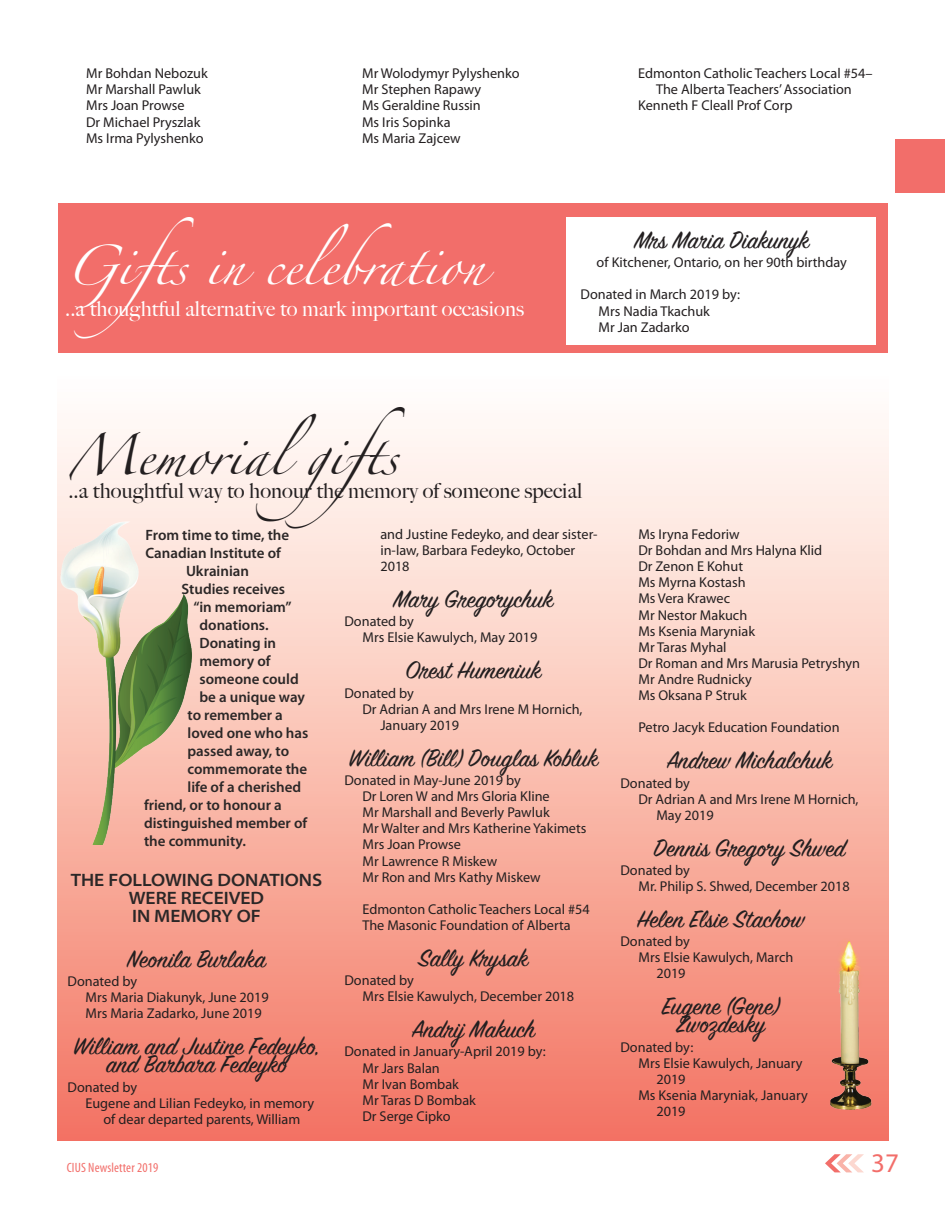
<style>
.page{position:relative;width:945px;height:1215px;background:#fff}
.page>*{position:absolute;margin:0;border:0;box-sizing:border-box;transform-origin:0 0}
.NL-Memorial_gifts-ti{font:36px "Zapfino";letter-spacing:.005em;color:#fff}
.NL-Memorial_gifts-ti-2{font:36px "Zapfino";letter-spacing:.005em;color:#231f20}
.NL-Memorial_gifts-In{font:27px "Sign Painter House Script";color:#231f20}
.t1{font:27px "Myriad Pro";color:#f26e6a}
.NL-Memorial_gifts-ti-3{font:500 21px "Big Caslon";letter-spacing:.005em;color:#231f20}
.NL-Memorial_gifts-ti-4{font:500 21px "Big Caslon";letter-spacing:.005em;color:#fff}
.NL-Main-Subtitle_2{font:600 semi-expanded 18px/18px "Myriad Pro";color:#2b2727;text-align:center}
.NL-Introduction_text{font:600 15px "Myriad Pro";color:#2b2727}
.NL-Memorial_gifts-Do{font:14.25px/16.2px "Myriad Pro";color:#231f20}
.NL-Donor_s_list{font:14.25px/16.2px "Myriad Pro";color:#231f20;text-align:center}
.NL-Memorial_gifts-Ge{font:14.25px "Myriad Pro";color:#231f20}
.t2{font:condensed 13.5px "Myriad Pro";letter-spacing:.01em;color:#f26e6a}
</style>
<div class="page">
<svg style="left:825px;top:1154px;width:39px;height:18px"></svg>
<div style="left:896px;top:140px;width:49px;height:54px;background:#f26e6a"></div>
<div style="left:58px;top:203px;width:830px;height:149px;background:#f26e6a"></div>
<div style="left:57px;top:363px;width:831px;height:778px;background:linear-gradient(to bottom,#fff,#f37662)"></div>
<img style="left:821px;top:928px;width:54px;height:193px">
<img style="left:57px;top:515px;width:144px;height:330px">
<div style="left:566px;top:217px;width:309px;height:127px;background:#fff"></div>
<p class="NL-Donor_s_list" style="left:86px;top:66px;width:123px">Mr Bohdan Nebozuk</p>
<p class="NL-Donor_s_list" style="left:86px;top:82px;width:116px">Mr Marshall Pawluk</p>
<p class="NL-Donor_s_list" style="left:86px;top:98px;width:100px">Mrs Joan Prowse</p>
<p class="NL-Donor_s_list" style="left:86px;top:114px;width:116px">Dr Michael Pryszlak</p>
<p class="NL-Donor_s_list" style="left:86px;top:130px;width:119px">Ms Irma Pylyshenko</p>
<p class="NL-Donor_s_list" style="left:362px;top:66px;width:159px">Mr Wolodymyr Pylyshenko</p>
<p class="NL-Donor_s_list" style="left:362px;top:82px;width:121px">Mr Stephen Rapawy</p>
<p class="NL-Donor_s_list" style="left:362px;top:98px;width:120px">Ms Geraldine Russin</p>
<p class="NL-Donor_s_list" style="left:362px;top:114px;width:90px">Ms Iris Sopinka</p>
<p class="NL-Donor_s_list" style="left:362px;top:130px;width:100px">Ms Maria Zajcew</p>
<p class="NL-Memorial_gifts-ti" style="left:65px;top:251px;width:421px">Gifts in celebration</p>
<p class="NL-Memorial_gifts-ti-4" style="left:65px;top:291px;width:460px">..a thoughtful alternative to mark important occasions</p>
<p class="NL-Donor_s_list" style="left:638px;top:66px;width:236px">Edmonton Catholic Teachers Local #54–<br>The Alberta Teachers’ Association</p>
<p class="NL-Donor_s_list" style="left:638px;top:98px;width:156px">Kenneth F Cleall Prof Corp</p>
<p class="NL-Memorial_gifts-In" style="left:634px;top:223px;width:176px">Mrs Maria Diakunyk</p>
<p class="NL-Memorial_gifts-Ge" style="left:597px;top:255px;width:252px">of Kitchener, Ontario, on her 90th birthday</p>
<p class="NL-Memorial_gifts-Ge" style="left:580px;top:287px;width:161px">Donated in March 2019 by:</p>
<p class="NL-Memorial_gifts-Do" style="left:598px;top:303px;width:113px">Mrs Nadia Tkachuk</p>
<p class="NL-Memorial_gifts-Do" style="left:598px;top:319px;width:93px">Mr Jan Zadarko</p>
<p class="NL-Memorial_gifts-ti-2" style="left:68px;top:441px;width:397px">Memorialgifts</p>
<p class="NL-Memorial_gifts-ti-3" style="left:68px;top:473px;width:516px">..a thoughtful way to honour the memory of someone special</p>
<p class="NL-Memorial_gifts-Do" style="left:380px;top:526px;width:219px">and Justine Fedeyko, and dear sister&shy;in-law, Barbara Fedeyko, October<br>2018</p>
<p class="NL-Memorial_gifts-In" style="left:394px;top:583px;width:161px">Mary Gregorychuk</p>
<p class="NL-Memorial_gifts-Ge" style="left:344px;top:614px;width:71px">Donated by</p>
<p class="NL-Memorial_gifts-Do" style="left:362px;top:630px;width:176px">Mrs Elsie Kawulych, May 2019</p>
<p class="NL-Memorial_gifts-In" style="left:406px;top:654px;width:137px">Orest Humeniuk</p>
<p class="NL-Memorial_gifts-Ge" style="left:344px;top:685px;width:71px">Donated by</p>
<p class="NL-Memorial_gifts-Do" style="left:380px;top:701px;width:204px;text-indent:-18px">Dr Adrian A and Mrs Irene M Hornich,<br>January 2019</p>
<p class="NL-Memorial_gifts-In" style="left:349px;top:741px;width:251px">William (Bill) Douglas Kobluk</p>
<p class="NL-Memorial_gifts-Ge" style="left:344px;top:772px;width:178px">Donated in May-June 2019 by</p>
<p class="NL-Memorial_gifts-Do" style="left:362px;top:789px;width:189px">Dr Loren W and Mrs Gloria Kline</p>
<p class="NL-Memorial_gifts-Do" style="left:362px;top:805px;width:189px">Mr Marshall and Beverly Pawluk</p>
<p class="NL-Memorial_gifts-Do" style="left:362px;top:821px;width:226px">Mr Walter and Mrs Katherine Yakimets</p>
<p class="NL-Memorial_gifts-Do" style="left:362px;top:837px;width:100px">Mrs Joan Prowse</p>
<p class="NL-Memorial_gifts-Do" style="left:362px;top:853px;width:136px">Mr Lawrence R Miskew</p>
<p class="NL-Memorial_gifts-Do" style="left:362px;top:869px;width:180px">Mr Ron and Mrs Kathy Miskew</p>
<p class="NL-Memorial_gifts-Do" style="left:362px;top:901px;width:229px">Edmonton Catholic Teachers Local #54</p>
<p class="NL-Memorial_gifts-Do" style="left:362px;top:918px;width:210px">The Masonic Foundation of Alberta</p>
<p class="NL-Memorial_gifts-In" style="left:419px;top:942px;width:111px">Sally Krysak</p>
<p class="NL-Memorial_gifts-Ge" style="left:344px;top:973px;width:71px">Donated by</p>
<p class="NL-Memorial_gifts-Do" style="left:362px;top:989px;width:213px">Mrs Elsie Kawulych, December 2018</p>
<p class="NL-Memorial_gifts-In" style="left:412px;top:1013px;width:125px">Andrij Makuch</p>
<p class="NL-Memorial_gifts-Ge" style="left:344px;top:1044px;width:203px">Donated in January-April 2019 by:</p>
<p class="NL-Memorial_gifts-Do" style="left:362px;top:1060px;width:79px">Mr Jars Balan</p>
<p class="NL-Memorial_gifts-Do" style="left:362px;top:1076px;width:98px">Mr Ivan Bombak</p>
<p class="NL-Memorial_gifts-Do" style="left:362px;top:1092px;width:115px">Mr Taras D Bombak</p>
<p class="NL-Memorial_gifts-Do" style="left:362px;top:1108px;width:90px">Dr Serge Cipko</p>
<p class="NL-Introduction_text" style="left:146px;top:526px;width:145px">From time to time, the</p>
<p class="NL-Introduction_text" style="left:146px;top:544px;width:137px">Canadian Institute of</p>
<p class="NL-Introduction_text" style="left:186px;top:562px;width:65px">Ukrainian</p>
<p class="NL-Introduction_text" style="left:182px;top:580px;width:105px">Studies receives</p>
<p class="NL-Introduction_text" style="left:194px;top:598px;width:100px">“in memoriam”</p>
<p class="NL-Introduction_text" style="left:200px;top:616px;width:71px">donations.</p>
<p class="NL-Introduction_text" style="left:200px;top:634px;width:78px">Donating in</p>
<p class="NL-Introduction_text" style="left:200px;top:652px;width:73px">memory of</p>
<p class="NL-Introduction_text" style="left:200px;top:670px;width:101px">someone could</p>
<p class="NL-Introduction_text" style="left:200px;top:688px;width:107px">be a unique way</p>
<p class="NL-Introduction_text" style="left:188px;top:706px;width:97px">to remember a</p>
<p class="NL-Introduction_text" style="left:188px;top:724px;width:122px">loved one who has</p>
<p class="NL-Introduction_text" style="left:188px;top:742px;width:103px">passed away, to</p>
<p class="NL-Introduction_text" style="left:188px;top:760px;width:121px">commemorate the</p>
<p class="NL-Introduction_text" style="left:188px;top:778px;width:115px">life of a cherished</p>
<p class="NL-Introduction_text" style="left:144px;top:796px;width:139px">friend, or to honour a</p>
<p class="NL-Introduction_text" style="left:144px;top:814px;width:165px">distinguished member of</p>
<p class="NL-Introduction_text" style="left:144px;top:832px;width:103px">the community.</p>
<p class="NL-Main-Subtitle_2" style="left:71px;top:870px;width:253px">THE FOLLOWING DONATIONS<br>WERE RECEIVED<br>IN MEMORY OF</p>
<p class="NL-Memorial_gifts-In" style="left:127px;top:942px;width:140px">Neonila Burlaka</p>
<p class="NL-Memorial_gifts-Ge" style="left:68px;top:974px;width:71px">Donated by</p>
<p class="NL-Memorial_gifts-Do" style="left:86px;top:990px;width:185px">Mrs Maria Diakunyk, June 2019</p>
<p class="NL-Memorial_gifts-Do" style="left:86px;top:1006px;width:178px">Mrs Maria Zadarko, June 2019</p>
<p class="NL-Memorial_gifts-In" style="left:73px;top:1030px;width:248px">William and Justine Fedeyko,</p>
<p class="NL-Memorial_gifts-In" style="left:106px;top:1048px;width:182px">and Barbara Fedeyko</p>
<p class="NL-Memorial_gifts-Ge" style="left:68px;top:1079px;width:71px">Donated by</p>
<p class="NL-Memorial_gifts-Do" style="left:86px;top:1095px;width:230px;text-align:center">Eugene and Lilian Fedeyko, in memory of dear departed parents, William</p>
<p class="NL-Memorial_gifts-Do" style="left:638px;top:526px;width:103px">Ms Iryna Fedoriw</p>
<p class="NL-Memorial_gifts-Do" style="left:638px;top:543px;width:185px">Dr Bohdan and Mrs Halyna Klid</p>
<p class="NL-Memorial_gifts-Do" style="left:638px;top:559px;width:106px">Dr Zenon E Kohut</p>
<p class="NL-Memorial_gifts-Do" style="left:638px;top:575px;width:109px">Ms Myrna Kostash</p>
<p class="NL-Memorial_gifts-Do" style="left:638px;top:591px;width:93px">Ms Vera Krawec</p>
<p class="NL-Memorial_gifts-Do" style="left:638px;top:607px;width:110px">Mr Nestor Makuch</p>
<p class="NL-Memorial_gifts-Do" style="left:638px;top:623px;width:118px">Ms Ksenia Maryniak</p>
<p class="NL-Memorial_gifts-Do" style="left:638px;top:639px;width:90px">Mr Taras Myhal</p>
<p class="NL-Memorial_gifts-Do" style="left:638px;top:655px;width:223px">Dr Roman and Mrs Marusia Petryshyn</p>
<p class="NL-Memorial_gifts-Do" style="left:638px;top:672px;width:115px">Mr Andre Rudnicky</p>
<p class="NL-Memorial_gifts-Do" style="left:638px;top:688px;width:110px">Ms Oksana P Struk</p>
<p class="NL-Memorial_gifts-Do" style="left:638px;top:720px;width:203px">Petro Jacyk Education Foundation</p>
<p class="NL-Memorial_gifts-In" style="left:667px;top:744px;width:167px">Andrew Michalchuk</p>
<p class="NL-Memorial_gifts-Ge" style="left:620px;top:775px;width:71px">Donated by</p>
<p class="NL-Memorial_gifts-Do" style="left:656px;top:791px;width:204px;text-indent:-18px">Dr Adrian A and Mrs Irene M Hornich,<br>May 2019</p>
<p class="NL-Memorial_gifts-In" style="left:654px;top:831px;width:193px">Dennis Gregory Shwed</p>
<p class="NL-Memorial_gifts-Ge" style="left:620px;top:862px;width:71px">Donated by</p>
<p class="NL-Memorial_gifts-Do" style="left:638px;top:879px;width:213px">Mr. Philip S. Shwed, December 2018</p>
<p class="NL-Memorial_gifts-In" style="left:637px;top:903px;width:171px">Helen Elsie Stachow</p>
<p class="NL-Memorial_gifts-Ge" style="left:620px;top:934px;width:71px">Donated by</p>
<p class="NL-Memorial_gifts-Do" style="left:656px;top:950px;width:138px;text-indent:-18px">Mrs Elsie Kawulych, March<br>2019</p>
<p class="NL-Memorial_gifts-In" style="left:662px;top:990px;width:119px">Eugene (Gene)</p>
<p class="NL-Memorial_gifts-In" style="left:676px;top:1008px;width:91px">Zwozdesky</p>
<p class="NL-Memorial_gifts-Ge" style="left:620px;top:1039px;width:74px">Donated by:</p>
<p class="NL-Memorial_gifts-Do" style="left:656px;top:1055px;width:148px;text-indent:-18px">Mrs Elsie Kawulych, January<br>2019</p>
<p class="NL-Memorial_gifts-Do" style="left:656px;top:1087px;width:153px;text-indent:-18px">Ms Ksenia Maryniak, January<br>2019</p>
<p class="t2" style="left:67px;top:1160px;width:93px">CIUS Newsletter 2019</p>
<h2 class="t1" style="left:871px;top:1149px;width:29px">37</h2>
</div>
